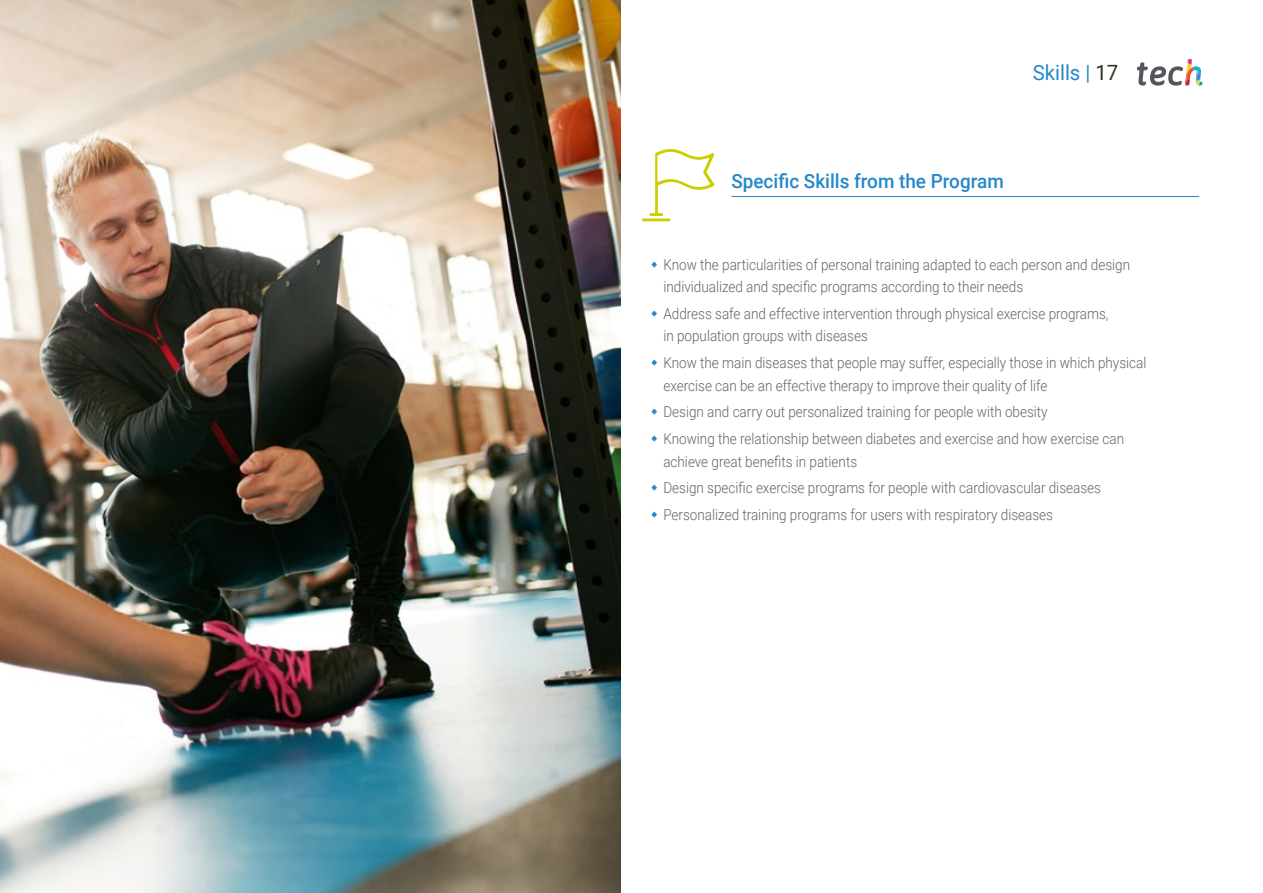
<style>
.page{position:relative;width:1263px;height:893px;background:#fff}
.page>*{position:absolute;margin:0;border:0;box-sizing:border-box;transform-origin:0 0}
.t1{font:21px "Roboto";color:#2488c9}
.t2{font:500 19.5px "Roboto";color:#2488c9}
.t3{font:300 15px/22.5px "Roboto";color:#61646a;scale:.9 1}
.s1{color:#312e20}
</style>
<div class="page">
<img style="left:0;top:0;width:621px;height:893px">
<hr style="left:731px;top:196px;width:468px;height:1px;background:#2488c9">
<hr style="left:642px;top:218px;width:28px;height:3px;background:#cdce00">
<svg style="left:649px;top:149px;width:65px;height:67px"></svg>
<svg style="left:1137px;top:59px;width:65px;height:27px"></svg>
<h1 class="t1" style="left:1033px;top:57px;width:87px">Skills | <span class="s1">17</span></h1>
<h2 class="t2" style="left:731px;top:167px;width:274px">Specific Skills from the Program</h2>
<p class="t3" style="left:663px;top:252px;width:520px">Know the particularities of personal training adapted to each person and design individualized and specific programs according to their needs</p>
<p class="t3" style="left:663px;top:302px;width:496px">Address safe and effective intervention through physical exercise programs, in population groups with diseases</p>
<p class="t3" style="left:663px;top:351px;width:538px">Know the main diseases that people may suffer, especially those in which physical exercise can be an effective therapy to improve their quality of life</p>
<p class="t3" style="left:663px;top:398px;width:513px;line-height:26.7px">Design and carry out personalized training for people with obesity<br>Knowing the relationship between diabetes and exercise and how exercise can</p>
<p class="t3" style="left:663px;top:447px;width:488px;line-height:26.7px">achieve great benefits in patients<br>Design specific exercise programs for people with cardiovascular diseases<br>Personalized training programs for users with respiratory diseases</p>
</div>
